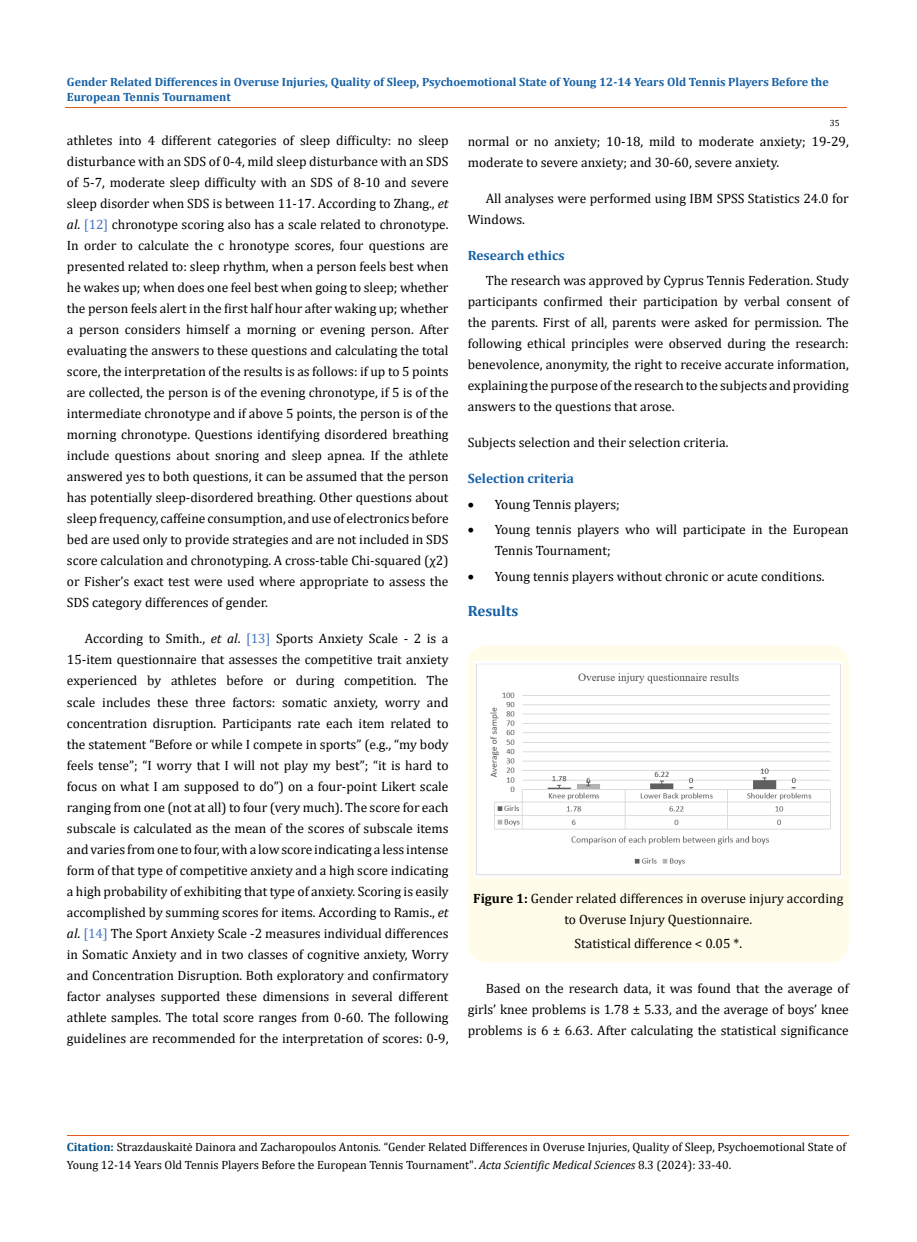
<style>
.page{position:relative;width:917px;height:1242px;background:#fff}
.page>*{position:absolute;margin:0;border:0;box-sizing:border-box;transform-origin:0 0}
.t1{font:700 15px "Cambria";color:#1560a6}
.t2{font:13.5px/21px "Cambria";color:#000;text-align:justify}
.t3{font:700 13.5px "Cambria";color:#1560a6}
.t4{font:12px/18px "Cambria";color:#000}
.t5{font:700 12px/15px "Cambria";color:#1560a6}
.t6{font:9px "Cambria";color:#000}
.s1{font-style:italic}
.s2{color:#4472c4}
.s3{font-weight:700}
.s4{font-weight:700;color:#035089}
</style>
<div class="page">
<div style="left:468px;top:645px;width:380px;height:317px;background:#fffde9;border-radius:18px"></div>
<img style="left:474px;top:662px;width:368px;height:215px">
<hr style="left:65px;top:108px;width:782px;height:1px;background:#e05d1a">
<hr style="left:67px;top:1136px;width:781px;height:1px;background:#e05d1a">
<p class="t5" style="left:67px;top:74px;width:763px">Gender Related Differences in Overuse Injuries, Quality of Sleep, Psychoemotional State of Young 12-14 Years Old Tennis Players Before the<br>European Tennis Tournament</p>
<p class="t2" style="left:67px;top:130px;width:383px">athletes into 4 different categories of sleep difficulty: no sleep disturbance with an SDS of 0-4, mild sleep disturbance with an SDS of 5-7, moderate sleep difficulty with an SDS of 8-10 and severe sleep disorder when SDS is between 11-17. According to Zhang., <span class="s1">et al</span>. <span class="s2">[12]</span> chronotype scoring also has a scale related to chronotype.<br>In order to calculate the c hronotype scores, four questions are presented related to: sleep rhythm, when a person feels best when he wakes up; when does one feel best when going to sleep; whether the person feels alert in the first half hour after waking up; whether a person considers himself a morning or evening person. After evaluating the answers to these questions and calculating the total score, the interpretation of the results is as follows: if up to 5 points are collected, the person is of the evening chronotype, if 5 is of the intermediate chronotype and if above 5 points, the person is of the morning chronotype. Questions identifying disordered breathing include questions about snoring and sleep apnea. If the athlete answered yes to both questions, it can be assumed that the person has potentially sleep-disordered breathing. Other questions about sleep frequency, caffeine consumption, and use of electronics before bed are used only to provide strategies and are not included in SDS score calculation and chronotyping. A cross-table Chi-squared (χ2) or Fisher’s exact test were used where appropriate to assess the SDS category differences of gender.</p>
<p class="t2" style="left:67px;top:628px;width:383px;text-indent:18px">According to Smith., <span class="s1">et al</span>. <span class="s2">[13]</span> Sports Anxiety Scale - 2 is a 15-item questionnaire that assesses the competitive trait anxiety experienced by athletes before or during competition. The scale includes these three factors: somatic anxiety, worry and concentration disruption. Participants rate each item related to the statement “Before or while I compete in sports” (e.g., “my body feels tense”; “I worry that I will not play my best”; “it is hard to focus on what I am supposed to do”) on a four-point Likert scale ranging from one (not at all) to four (very much). The score for each subscale is calculated as the mean of the scores of subscale items and varies from one to four, with a low score indicating a less intense form of that type of competitive anxiety and a high score indicating a high probability of exhibiting that type of anxiety. Scoring is easily accomplished by summing scores for items. According to Ramis., <span class="s1">et al</span>. <span class="s2">[14]</span> The Sport Anxiety Scale -2 measures individual differences in Somatic Anxiety and in two classes of cognitive anxiety, Worry and Concentration Disruption. Both exploratory and confirmatory factor analyses supported these dimensions in several different athlete samples. The total score ranges from 0-60. The following guidelines are recommended for the interpretation of scores: 0-9,</p>
<p class="t6" style="left:829px;top:118px;width:11px">35</p>
<p class="t2" style="left:468px;top:130px;width:382px">normal or no anxiety; 10-18, mild to moderate anxiety; 19-29, moderate to severe anxiety; and 30-60, severe anxiety.</p>
<p class="t2" style="left:468px;top:187px;width:382px;text-indent:18px">All analyses were performed using IBM SPSS Statistics 24.0 for<br>Windows.</p>
<p class="t3" style="left:468px;top:245px;width:98px">Research ethics</p>
<p class="t2" style="left:468px;top:270px;width:382px;text-indent:18px">The research was approved by Cyprus Tennis Federation. Study participants confirmed their participation by verbal consent of the parents. First of all, parents were asked for permission. The following ethical principles were observed during the research: benevolence, anonymity, the right to receive accurate information, explaining the purpose of the research to the subjects and providing answers to the questions that arose.</p>
<p class="t2" style="left:468px;top:432px;width:262px">Subjects selection and their selection criteria.</p>
<p class="t3" style="left:468px;top:469px;width:108px">Selection criteria</p>
<p class="t2" style="left:468px;top:494px;width:153px">• Young Tennis players;</p>
<p class="t2" style="left:495px;top:519px;width:355px;text-indent:-27px">• Young tennis players who will participate in the European<br>Tennis Tournament;</p>
<p class="t2" style="left:468px;top:566px;width:358px">• Young tennis players without chronic or acute conditions.</p>
<p class="t1" style="left:468px;top:601px;width:52px">Results</p>
<p class="t2" style="left:473px;top:888px;width:371px;text-align:center"><span class="s3">Figure 1:</span> Gender related differences in overuse injury according to Overuse Injury Questionnaire.</p>
<p class="t2" style="left:574px;top:933px;width:169px">Statistical difference &lt; 0.05 *.</p>
<p class="t2" style="left:468px;top:977px;width:382px;text-indent:18px">Based on the research data, it was found that the average of girls’ knee problems is 1.78 ± 5.33, and the average of boys’ knee problems is 6 ± 6.63. After calculating the statistical significance</p>
<p class="t4" style="left:67px;top:1138px;width:780px"><span class="s4">Citation:</span> Strazdauskaitė Dainora and Zacharopoulos Antonis<span class="s1">.</span> “Gender Related Differences in Overuse Injuries, Quality of Sleep, Psychoemotional State of<br>Young 12-14 Years Old Tennis Players Before the European Tennis Tournament". <span class="s1">Acta Scientific Medical Sciences</span> 8.3 (2024): 33-40.</p>
</div>
